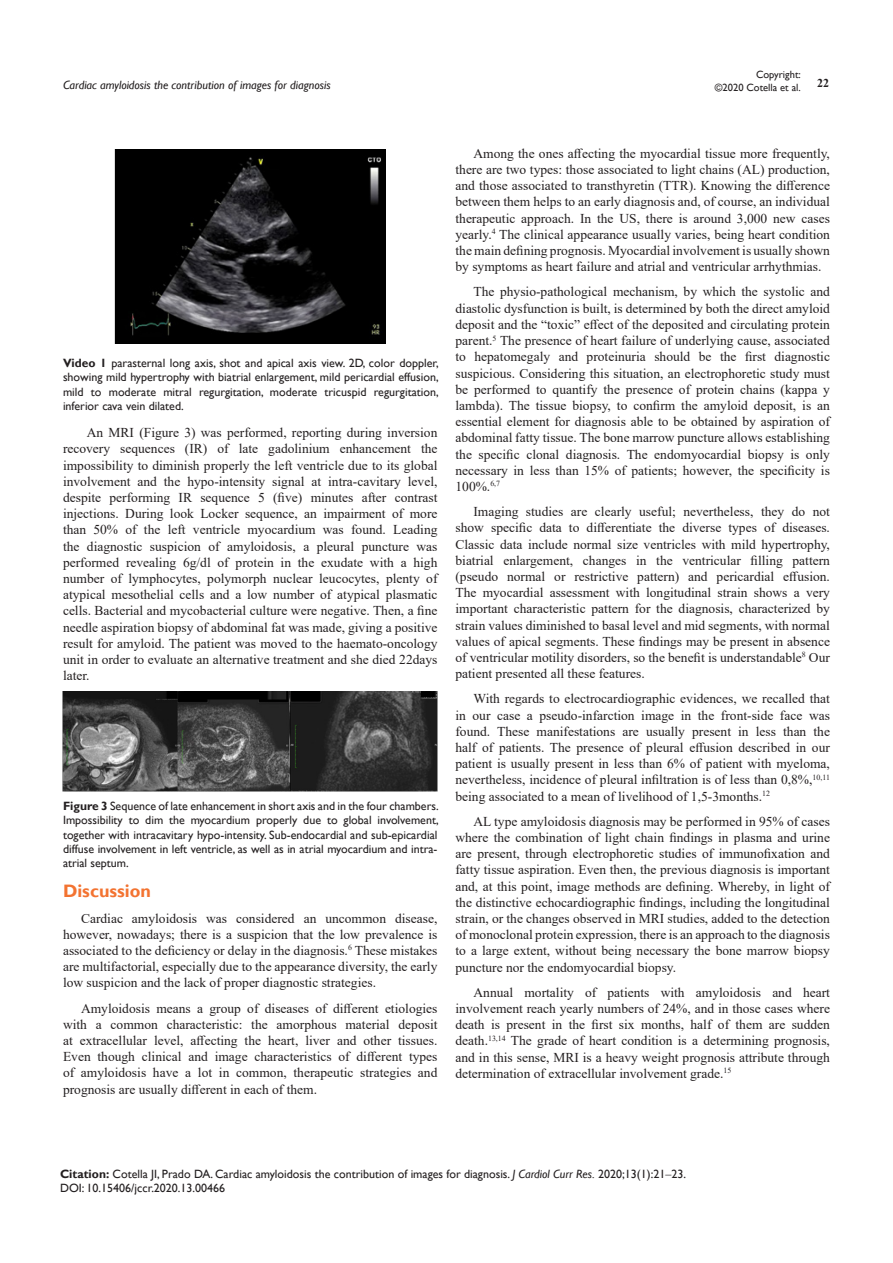
<style>
.page{position:relative;width:893px;height:1263px;background:#fff}
.page>*{position:absolute;margin:0;border:0;box-sizing:border-box;transform-origin:0 0}
.List_Paragraph{font:700 18px "Gill Sans";color:#f37331}
.t1{font:13.5px/16.2px "Times New Roman";color:#231f20;text-align:justify}
.List_Paragraph-2{font:12px/14.4px "Gill Sans";color:#231f20;text-align:justify}
.Citation{font:12px "Gill Sans";color:#231f20}
.t2{font:italic 12px "Gill Sans";color:#231f20}
.t3{font:700 12px "Times New Roman";color:#231f20}
.t4{font:10.5px/12.6px "Gill Sans";color:#231f20;text-align:right}
.s1{font-weight:700}
.s2{font-style:italic}
.s3{font-family:"Times New Roman"}
</style>
<div class="page">
<img style="left:115px;top:149px;width:271px;height:194px">
<img style="left:63px;top:692px;width:375px;height:100px">
<p class="t4" style="left:715px;top:69px;width:87px">Copyright:<br>©2020 Cotella et al.</p>
<p class="t2" style="left:63px;top:78px;width:269px">Cardiac amyloidosis the contribution of images for diagnosis</p>
<p class="t3" style="left:817px;top:75px;width:13px">22</p>
<p class="List_Paragraph-2" style="left:63px;top:356px;width:377px"><span class="s1">Video 1</span> parasternal long axis, shot and apical axis view. 2D, color doppler, showing mild hypertrophy with biatrial enlargement, mild pericardial effusion, mild to moderate mitral regurgitation, moderate tricuspid regurgitation, inferior cava vein dilated.</p>
<p class="t1" style="left:63px;top:424px;width:376px;text-indent:24px">An MRI (Figure 3) was performed, reporting during inversion recovery sequences (IR) of late gadolinium enhancement the impossibility to diminish properly the left ventricle due to its global involvement and the hypo-intensity signal at intra-cavitary level, despite performing IR sequence 5 (five) minutes after contrast injections. During look Locker sequence, an impairment of more than 50% of the left ventricle myocardium was found. Leading the diagnostic suspicion of amyloidosis, a pleural puncture was performed revealing 6g/dl of protein in the exudate with a high number of lymphocytes, polymorph nuclear leucocytes, plenty of atypical mesothelial cells and a low number of atypical plasmatic cells. Bacterial and mycobacterial culture were negative. Then, a fine needle aspiration biopsy of abdominal fat was made, giving a positive result for amyloid. The patient was moved to the haemato-oncology unit in order to evaluate an alternative treatment and she died 22days later.</p>
<p class="List_Paragraph-2" style="left:63px;top:799px;width:377px"><span class="s1">Figure 3</span> Sequence of late enhancement in short axis and in the four chambers.<br>Impossibility to dim the myocardium properly due to global involvement, together with intracavitary hypo-intensity. Sub-endocardial and sub-epicardial diffuse involvement in left ventricle, as well as in atrial myocardium and intra&shy;atrial septum.</p>
<p class="List_Paragraph" style="left:63px;top:880px;width:89px">Discussion</p>
<p class="t1" style="left:63px;top:909px;width:376px;text-indent:18px">Cardiac amyloidosis was considered an uncommon disease, however, nowadays; there is a suspicion that the low prevalence is associated to the deficiency or delay in the diagnosis.<sup>6</sup> These mistakes are multifactorial, especially due to the appearance diversity, the early low suspicion and the lack of proper diagnostic strategies.</p>
<p class="t1" style="left:63px;top:999px;width:376px;text-indent:18px">Amyloidosis means a group of diseases of different etiologies with a common characteristic: the amorphous material deposit at extracellular level, affecting the heart, liver and other tissues.<br>Even though clinical and image characteristics of different types of amyloidosis have a lot in common, therapeutic strategies and prognosis are usually different in each of them.</p>
<p class="t1" style="left:455px;top:145px;width:376px;text-indent:18px">Among the ones affecting the myocardial tissue more frequently, there are two types: those associated to light chains (AL) production, and those associated to transthyretin (TTR). Knowing the difference between them helps to an early diagnosis and, of course, an individual therapeutic approach. In the US, there is around 3,000 new cases yearly.<sup>4</sup> The clinical appearance usually varies, being heart condition the main defining prognosis. Myocardial involvement is usually shown by symptoms as heart failure and atrial and ventricular arrhythmias.</p>
<p class="t1" style="left:455px;top:283px;width:376px;text-indent:18px">The physio-pathological mechanism, by which the systolic and diastolic dysfunction is built, is determined by both the direct amyloid deposit and the “toxic” effect of the deposited and circulating protein parent.<sup>5</sup> The presence of heart failure of underlying cause, associated to hepatomegaly and proteinuria should be the first diagnostic suspicious. Considering this situation, an electrophoretic study must be performed to quantify the presence of protein chains (kappa y lambda). The tissue biopsy, to confirm the amyloid deposit, is an essential element for diagnosis able to be obtained by aspiration of abdominal fatty tissue. The bone marrow puncture allows establishing the specific clonal diagnosis. The endomyocardial biopsy is only necessary in less than 15% of patients; however, the specificity is 100%.<sup>6,7</sup></p>
<p class="t1" style="left:455px;top:503px;width:376px;text-indent:18px">Imaging studies are clearly useful; nevertheless, they do not show specific data to differentiate the diverse types of diseases.<br>Classic data include normal size ventricles with mild hypertrophy, biatrial enlargement, changes in the ventricular filling pattern (pseudo normal or restrictive pattern) and pericardial effusion.<br>The myocardial assessment with longitudinal strain shows a very important characteristic pattern for the diagnosis, characterized by strain values diminished to basal level and mid segments, with normal values of apical segments. These findings may be present in absence of ventricular motility disorders, so the benefit is understandable<sup>8</sup> Our patient presented all these features.</p>
<p class="t1" style="left:455px;top:690px;width:376px;text-indent:18px">With regards to electrocardiographic evidences, we recalled that in our case a pseudo-infarction image in the front-side face was found. These manifestations are usually present in less than the half of patients. The presence of pleural effusion described in our patient is usually present in less than 6% of patient with myeloma, nevertheless, incidence of pleural infiltration is of less than 0,8%,<sup>10,11 </sup>being associated to a mean of livelihood of 1,5-3months.<sup>12</sup></p>
<p class="t1" style="left:455px;top:813px;width:376px;text-indent:18px">AL type amyloidosis diagnosis may be performed in 95% of cases where the combination of light chain findings in plasma and urine are present, through electrophoretic studies of immunofixation and fatty tissue aspiration. Even then, the previous diagnosis is important and, at this point, image methods are defining. Whereby, in light of the distinctive echocardiographic findings, including the longitudinal strain, or the changes observed in MRI studies, added to the detection of monoclonal protein expression, there is an approach to the diagnosis to a large extent, without being necessary the bone marrow biopsy puncture nor the endomyocardial biopsy.</p>
<p class="t1" style="left:455px;top:984px;width:376px;text-indent:18px">Annual mortality of patients with amyloidosis and heart involvement reach yearly numbers of 24%, and in those cases where death is present in the first six months, half of them are sudden death.<sup>13,14</sup> The grade of heart condition is a determining prognosis, and in this sense, MRI is a heavy weight prognosis attribute through determination of extracellular involvement grade.<sup>15</sup></p>
<p class="Citation" style="left:60px;top:1167px;width:627px"><span class="s1">Citation:</span> Cotella JI, Prado DA. Cardiac amyloidosis the contribution of images for diagnosis. <span class="s2">J Cardiol Curr Res.</span> 2020;13(1):21<span class="s3">‒</span>23.</p>
<p class="Citation" style="left:60px;top:1181px;width:167px">DOI: 10.15406/jccr.2020.13.00466</p>
</div>
